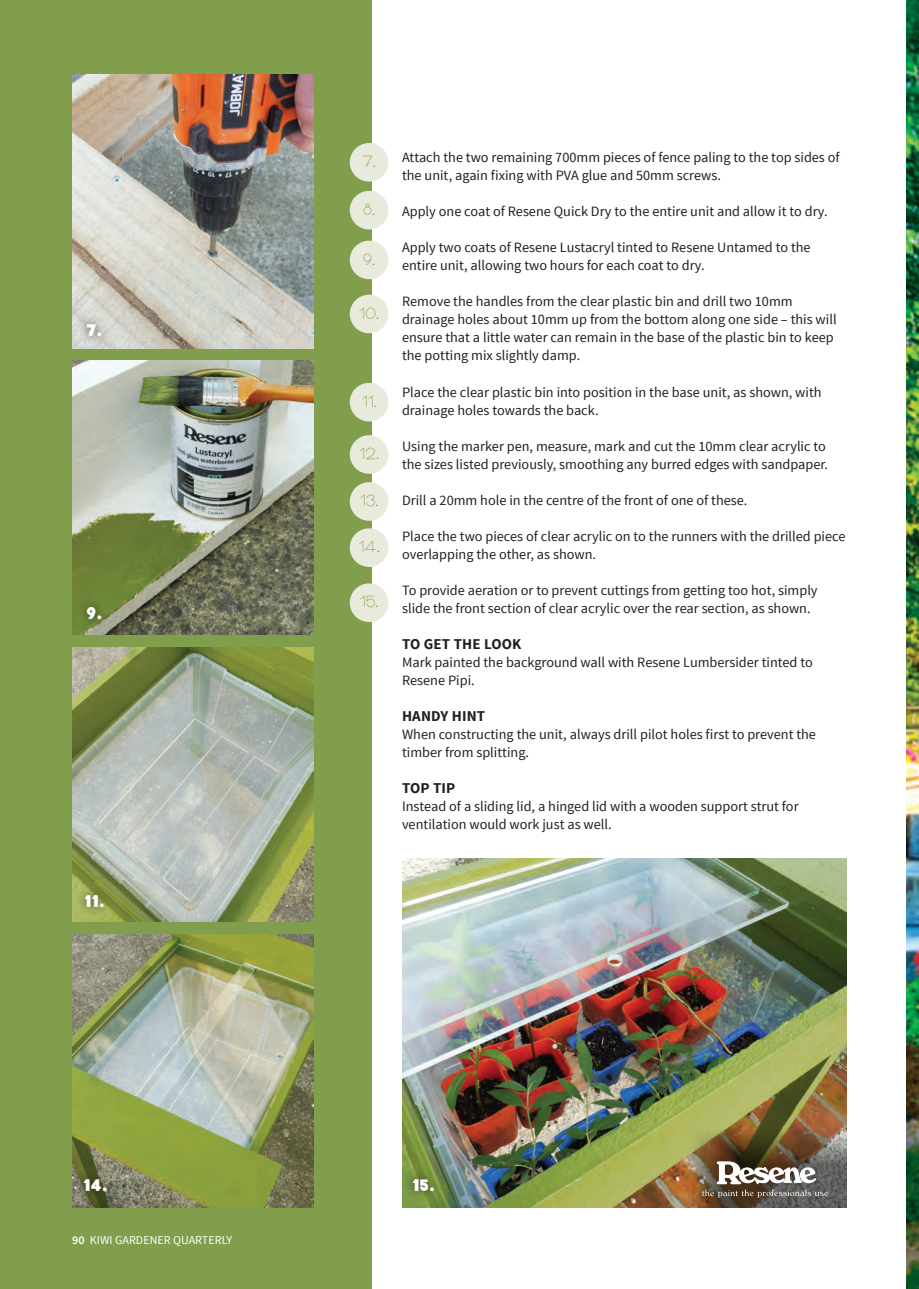
<style>
.page{position:relative;width:919px;height:1289px;background:#fff}
.page>*{position:absolute;margin:0;border:0;box-sizing:border-box;transform-origin:0 0}
.t1{font:300 17.25px "Organik";letter-spacing:.01em;color:#809e4c}
.t2{font:17.25px "Organik";color:#fff}
.t3{font:700 15px "Source Sans Pro";letter-spacing:.01em;color:#231f20}
.t4{font:14.25px/18px "Source Sans Pro";color:#231f20}
.t5{font:12px "Source Sans Pro";color:#fff}
.s1{font-weight:600}
</style>
<div class="page">
<img style="left:906px;top:0;width:12px;height:1013px">
<svg style="left:906px;top:1013px;width:12px;height:275px;background:#2e532c"></svg>
<div style="left:0;top:0;width:372px;height:1288px;background:#809e4c"></div>
<div style="left:350px;top:143px;width:38px;height:39px;background:#e8ebdc;border-radius:50%"></div>
<div style="left:350px;top:191px;width:38px;height:38px;background:#e8ebdc;border-radius:50%"></div>
<div style="left:350px;top:241px;width:38px;height:38px;background:#e8ebdc;border-radius:50%"></div>
<div style="left:350px;top:295px;width:38px;height:38px;background:#e8ebdc;border-radius:50%"></div>
<div style="left:350px;top:383px;width:38px;height:38px;background:#e8ebdc;border-radius:50%"></div>
<div style="left:350px;top:435px;width:38px;height:39px;background:#e8ebdc;border-radius:50%"></div>
<div style="left:350px;top:482px;width:38px;height:39px;background:#e8ebdc;border-radius:50%"></div>
<div style="left:350px;top:528px;width:38px;height:39px;background:#e8ebdc;border-radius:50%"></div>
<div style="left:350px;top:583px;width:38px;height:39px;background:#e8ebdc;border-radius:50%"></div>
<img style="left:402px;top:859px;width:444px;height:348px">
<img style="left:72px;top:361px;width:241px;height:273px">
<img style="left:72px;top:647px;width:241px;height:274px">
<img style="left:72px;top:934px;width:241px;height:273px">
<img style="left:72px;top:74px;width:241px;height:274px">
<div style="left:78px;top:315px;width:32px;height:29px;background:#231f20;opacity:.75"></div>
<div style="left:79px;top:598px;width:31px;height:29px;background:#231f20;opacity:.75"></div>
<div style="left:76px;top:886px;width:36px;height:29px;background:#231f20;opacity:.75"></div>
<div style="left:75px;top:1170px;width:40px;height:29px;background:#231f20;opacity:.75"></div>
<div style="left:404px;top:1170px;width:38px;height:29px;background:#231f20;opacity:.75"></div>
<img style="left:687px;top:1128px;width:159px;height:79px">
<svg style="left:702px;top:1161px;width:126px;height:36px"></svg>
<p class="t2" style="left:86px;top:322px;width:18px">7.</p>
<p class="t2" style="left:86px;top:605px;width:17px">9.</p>
<p class="t2" style="left:84px;top:893px;width:22px">11.</p>
<p class="t1" style="left:362px;top:151px;width:15px">7.</p>
<p class="t1" style="left:363px;top:199px;width:14px">8.</p>
<p class="t1" style="left:363px;top:248px;width:14px">9.</p>
<p class="t1" style="left:359px;top:302px;width:21px">10.</p>
<p class="t1" style="left:362px;top:391px;width:16px">11.</p>
<p class="t1" style="left:359px;top:443px;width:21px">12.</p>
<p class="t1" style="left:360px;top:490px;width:20px">13.</p>
<p class="t1" style="left:358px;top:536px;width:22px">14.</p>
<p class="t1" style="left:360px;top:591px;width:20px">15.</p>
<p class="t4" style="left:402px;top:149px;width:439px">Attach the two remaining 700mm pieces of fence paling to the top sides of the unit, again fixing with PVA glue and 50mm screws.</p>
<p class="t4" style="left:402px;top:203px;width:427px">Apply one coat of Resene Quick Dry to the entire unit and allow it to dry.</p>
<p class="t4" style="left:402px;top:239px;width:410px">Apply two coats of Resene Lustacryl tinted to Resene Untamed to the entire unit, allowing two hours for each coat to dry.</p>
<p class="t4" style="left:402px;top:293px;width:436px">Remove the handles from the clear plastic bin and drill two 10mm drainage holes about 10mm up from the bottom along one side – this will ensure that a little water can remain in the base of the plastic bin to keep the potting mix slightly damp.</p>
<p class="t4" style="left:402px;top:383px;width:421px">Place the clear plastic bin into position in the base unit, as shown, with drainage holes towards the back.</p>
<p class="t4" style="left:402px;top:437px;width:427px">Using the marker pen, measure, mark and cut the 10mm clear acrylic to the sizes listed previously, smoothing any burred edges with sandpaper.</p>
<p class="t4" style="left:402px;top:491px;width:347px">Drill a 20mm hole in the centre of the front of one of these.</p>
<p class="t4" style="left:402px;top:527px;width:445px">Place the two pieces of clear acrylic on to the runners with the drilled piece overlapping the other, as shown.</p>
<p class="t4" style="left:402px;top:581px;width:417px">To provide aeration or to prevent cuttings from getting too hot, simply slide the front section of clear acrylic over the rear section, as shown.</p>
<p class="t3" style="left:402px;top:634px;width:121px">TO GET THE LOOK</p>
<p class="t4" style="left:402px;top:653px;width:412px">Mark painted the background wall with Resene Lumbersider tinted to<br>Resene Pipi.</p>
<p class="t3" style="left:402px;top:706px;width:84px">HANDY HINT</p>
<p class="t4" style="left:402px;top:725px;width:415px">When constructing the unit, always drill pilot holes first to prevent the timber from splitting.</p>
<p class="t3" style="left:402px;top:778px;width:55px">TOP TIP</p>
<p class="t4" style="left:402px;top:797px;width:398px">Instead of a sliding lid, a hinged lid with a wooden support strut for ventilation would work just as well.</p>
<p class="t2" style="left:83px;top:1177px;width:26px">14.</p>
<p class="t2" style="left:412px;top:1177px;width:24px">15.</p>
<p class="t5" style="left:72px;top:1232px;width:161px"><span class="s1">90</span> kiwi Gardener quarterly</p>
</div>
